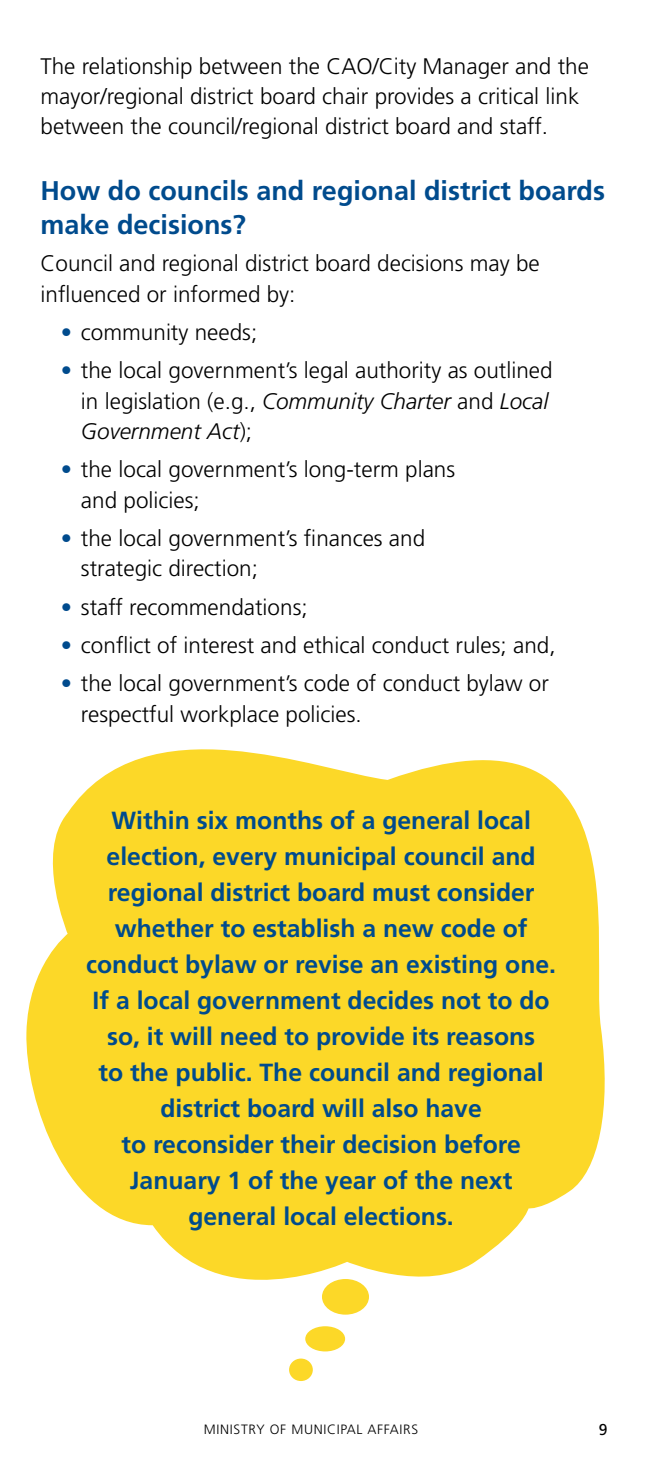
<style>
.page{position:relative;width:648px;height:1458px;background:#fff}
.page>*{position:absolute;margin:0;border:0;box-sizing:border-box;transform-origin:0 0}
.t1{font:700 27px/33.8px "Frutiger LT Std";color:#004b8d}
.t2{font:700 24.75px/36px "Frutiger LT Std";color:#004b8d;text-align:center}
.t3{font:300 22.5px/30.4px "Frutiger LT Std";color:#000}
.t4{font:15.75px "Frutiger LT Std";color:#000}
.t5{font:300 13.5px "Frutiger LT Std";letter-spacing:.05em;color:#000}
.s1{color:#004b8d}
.s2{font-style:italic}
</style>
<div class="page">
<svg style="left:26px;top:749px;width:579px;height:564px;fill:#fcd828"></svg>
<div style="left:289px;top:1359px;width:24px;height:22px;background:#fcd828;border-radius:50%"></div>
<div style="left:305px;top:1326px;width:40px;height:25px;background:#fcd828;border-radius:50%"></div>
<div style="left:322px;top:1279px;width:47px;height:36px;background:#fcd828;border-radius:50%"></div>
<p class="t3" style="left:40px;top:51px;width:550px">The relationship between the CAO/City Manager and the mayor/regional district board chair provides a critical link between the council/regional district board and staff.</p>
<p class="t1" style="left:40px;top:174px;width:566px">How do councils and regional district boards make decisions?</p>
<p class="t3" style="left:40px;top:249px;width:501px">Council and regional district board decisions may be influenced or informed by:</p>
<p class="t3" style="left:61px;top:317px;width:198px"><span class="s1">•</span> community needs;</p>
<p class="t3" style="left:81px;top:356px;width:473px;text-indent:-20px"><span class="s1">•</span> the local government’s legal authority as outlined in legislation (e.g., <span class="s2">Community Charter</span> and <span class="s2">Local<br>Government Act</span>);</p>
<p class="t3" style="left:81px;top:455px;width:376px;text-indent:-20px"><span class="s1">•</span> the local government’s long-term plans and policies;</p>
<p class="t3" style="left:81px;top:523px;width:346px;text-indent:-20px"><span class="s1">•</span> the local government’s finances and strategic direction;</p>
<p class="t3" style="left:61px;top:592px;width:248px"><span class="s1">•</span> staff recommendations;</p>
<p class="t3" style="left:61px;top:630px;width:496px"><span class="s1">•</span> conflict of interest and ethical conduct rules; and,</p>
<p class="t3" style="left:81px;top:669px;width:469px;text-indent:-20px"><span class="s1">•</span> the local government’s code of conduct bylaw or respectful workplace policies.</p>
<p class="t2" style="left:86px;top:803px;width:471px">Within six months of a general local election, every municipal council and regional district board must consider whether to establish a new code of conduct bylaw or revise an existing one.<br>If a local government decides not to do so, it will need to provide its reasons<br>to the public. The council and regional district board will also have<br>to reconsider their decision before January 1 of the year of the next general local elections.</p>
<p class="t5" style="left:204px;top:1421px;width:216px">MINISTRY OF MUNICIPAL AFFAIRS</p>
<p class="t4" style="left:599px;top:1420px;width:10px">9</p>
</div>
